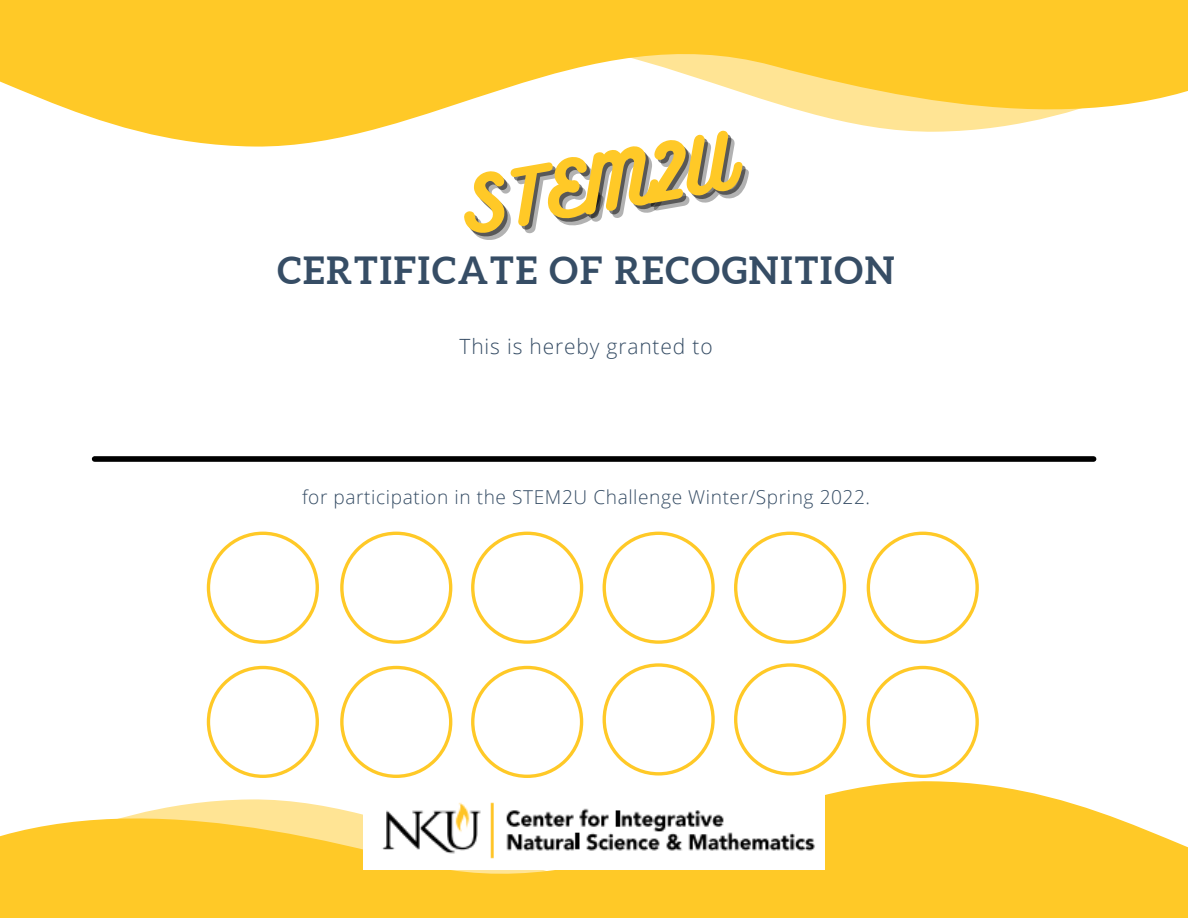
<style>
.page{position:relative;width:1188px;height:918px;background:#fff}
.page>*{position:absolute;margin:0;border:0;box-sizing:border-box;transform-origin:0 0}
.t1{font:68.85px "Bukhari Script";color:#ffc927}
.t2{font:700 37.5px "Aleo";letter-spacing:.05em;color:#364d65}
.t3{font:300 21px "Open Sans";letter-spacing:.04em;color:#364d65}
.t4{font:300 19.2px "Open Sans";letter-spacing:.03em;color:#364d65}
</style>
<div class="page">
<svg style="left:150px;top:134px;width:206px;height:13px;fill:#ffc927"></svg>
<svg style="left:0;top:0;width:1188px;height:134px;fill:#ffc927"></svg>
<svg style="left:825px;top:781px;width:223px;height:16px;fill:#ffc927"></svg>
<svg style="left:0;top:797px;width:1188px;height:121px;background:#ffcf3f"></svg>
<div style="left:95px;top:456px;width:999px;height:6px;background:#000"></div>
<svg style="left:603px;top:532px;width:112px;height:112px"></svg>
<img style="left:363px;top:797px;width:462px;height:72px">
<svg style="left:734px;top:532px;width:112px;height:112px"></svg>
<svg style="left:471px;top:532px;width:112px;height:112px"></svg>
<svg style="left:867px;top:532px;width:112px;height:112px"></svg>
<svg style="left:340px;top:532px;width:112px;height:112px"></svg>
<svg style="left:207px;top:532px;width:112px;height:112px"></svg>
<svg style="left:603px;top:663px;width:112px;height:113px"></svg>
<svg style="left:471px;top:666px;width:112px;height:112px"></svg>
<svg style="left:734px;top:663px;width:112px;height:113px"></svg>
<svg style="left:340px;top:666px;width:112px;height:112px"></svg>
<svg style="left:867px;top:666px;width:112px;height:112px"></svg>
<svg style="left:207px;top:666px;width:112px;height:112px"></svg>
<p class="t1" style="left:452px;top:164px;width:276px;rotate:-10deg">STEM2U</p>
<p class="t2" style="left:278px;top:249px;width:619px">CERTIFICATE OF RECOGNITION</p>
<p class="t3" style="left:460px;top:332px;width:255px">This is hereby granted to</p>
<p class="t4" style="left:302px;top:484px;width:570px">for participation in the STEM2U Challenge Winter/Spring 2022.</p>
</div>
